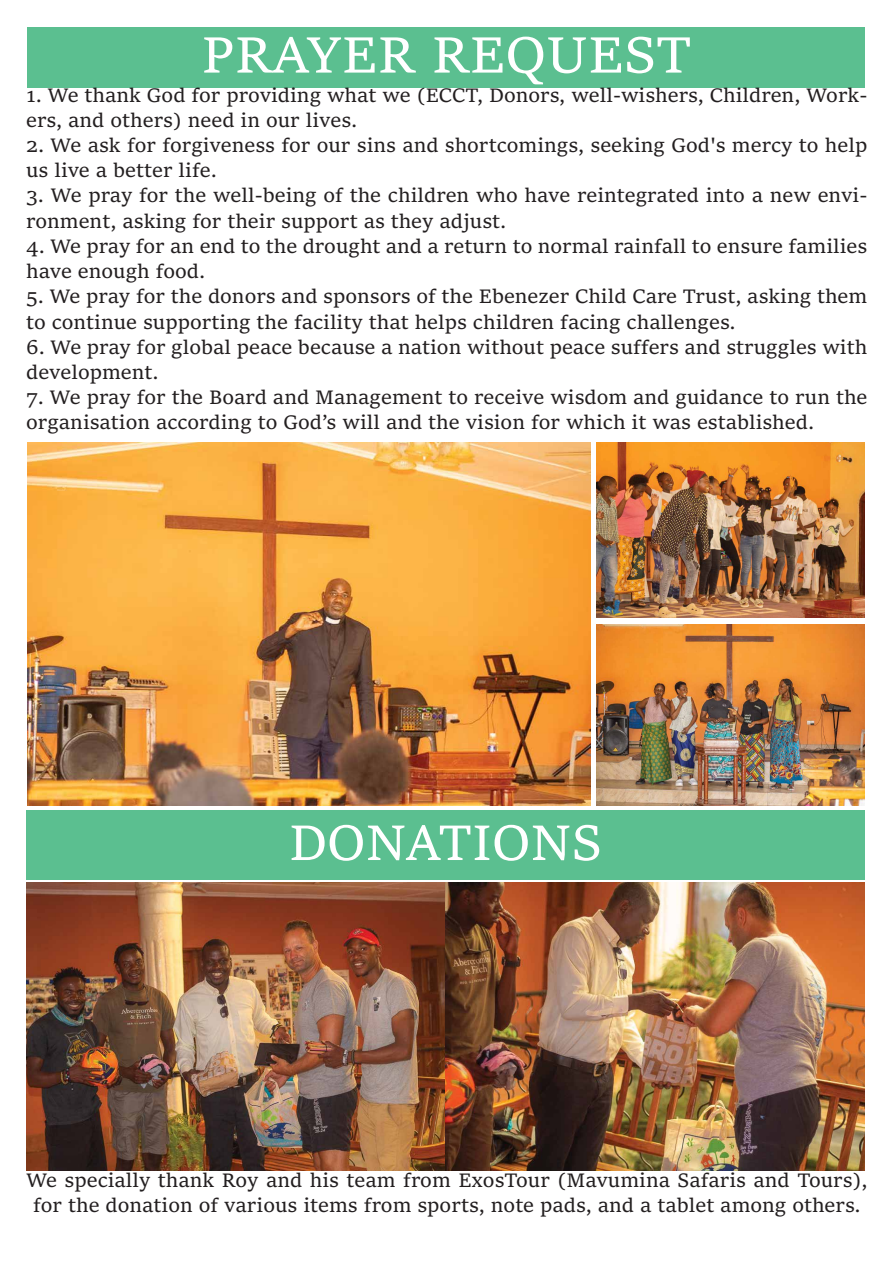
<style>
.page{position:relative;width:893px;height:1263px;background:#fff}
.page>*{position:absolute;margin:0;border:0;box-sizing:border-box;transform-origin:0 0}
.t1{font:55.2px "Sitka Banner";color:#fff;scale:1.04 1}
.t2{font:54px "Sitka Banner";color:#fff}
.t3{font:21px/25.2px "Sitka Heading";color:#231f20}
</style>
<div class="page">
<img style="left:27px;top:443px;width:563px;height:363px">
<img style="left:596px;top:443px;width:269px;height:174px">
<img style="left:596px;top:624px;width:269px;height:182px">
<div style="left:27px;top:27px;width:838px;height:60px;background:#5bbf90"></div>
<div style="left:26px;top:810px;width:839px;height:69px;background:#5bbf90"></div>
<img style="left:27px;top:882px;width:838px;height:289px">
<h1 class="t1" style="left:201px;top:15px;width:473px">PRAYER REQUEST</h1>
<p class="t3" style="left:26px;top:81px;width:843px">1. We thank God for providing what we (ECCT, Donors, well-wishers, Children, Work&shy;ers, and others) need in our lives.</p>
<p class="t3" style="left:26px;top:132px;width:843px">2. We ask for forgiveness for our sins and shortcomings, seeking God's mercy to help us live a better life.</p>
<p class="t3" style="left:26px;top:182px;width:843px">3. We pray for the well-being of the children who have reintegrated into a new envi&shy;ronment, asking for their support as they adjust.</p>
<p class="t3" style="left:26px;top:232px;width:843px">4. We pray for an end to the drought and a return to normal rainfall to ensure families have enough food.</p>
<p class="t3" style="left:26px;top:283px;width:843px">5. We pray for the donors and sponsors of the Ebenezer Child Care Trust, asking them to continue supporting the facility that helps children facing challenges.</p>
<p class="t3" style="left:26px;top:333px;width:843px">6. We pray for global peace because a nation without peace suffers and struggles with development.</p>
<p class="t3" style="left:26px;top:384px;width:843px">7. We pray for the Board and Management to receive wisdom and guidance to run the organisation according to God’s will and the vision for which it was established.</p>
<h2 class="t2" style="left:289px;top:803px;width:314px">DONATIONS</h2>
<p class="t3" style="left:26px;top:1166px;width:843px;text-align:center">We specially thank Roy and his team from ExosTour (Mavumina Safaris and Tours), for the donation of various items from sports, note pads, and a tablet among others.</p>
</div>
